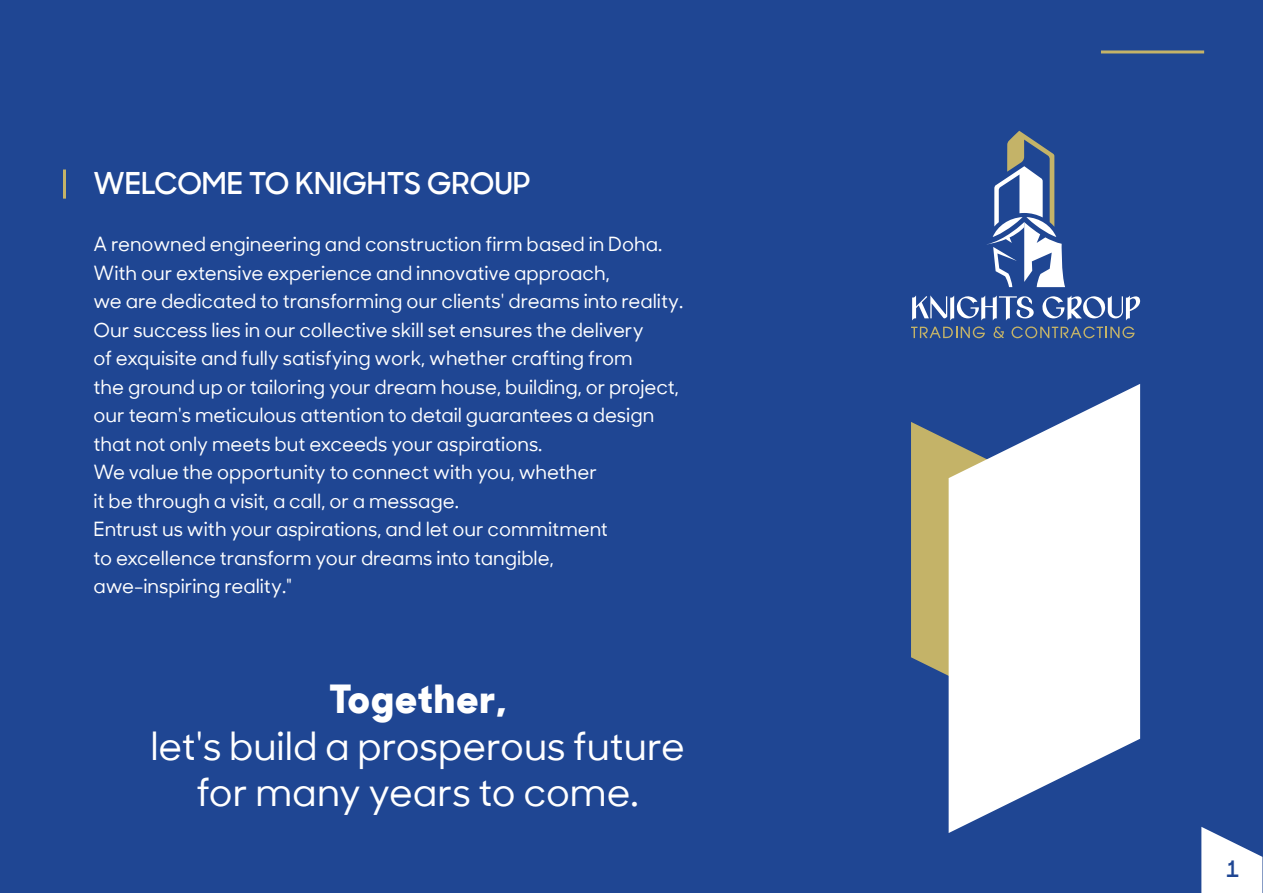
<style>
.page{position:relative;width:1263px;height:893px;background:#fff}
.page>*{position:absolute;margin:0;border:0;box-sizing:border-box;transform-origin:0 0}
.t1{font:500 38.7px/46.5px "Sharp Sans Disp No 1";color:#fff;text-align:center}
.t2{font:700 expanded 38.7px "Sharp Sans Disp No 1";letter-spacing:.05em;color:#fff}
.t3{font:600 30px "Sharp Sans Disp No 1";color:#fff}
.t4{font:600 22.5px "Sharp Sans Disp No 1";color:#1f4693}
.t5{font:500 19.5px/28.5px "Sharp Sans Disp No 1";color:#fff}
</style>
<div class="page">
<div style="left:0;top:0;width:1262px;height:893px;background:#1f4693"></div>
<hr style="left:63px;top:169px;width:3px;height:30px;background:#c4b368">
<svg style="left:1201px;top:827px;width:61px;height:66px"></svg>
<svg style="left:911px;top:422px;width:38px;height:330px;fill:#c4b368"></svg>
<svg style="left:949px;top:384px;width:191px;height:449px;fill:#fff"></svg>
<svg style="left:987px;top:131px;width:78px;height:156px"></svg>
<svg style="left:912px;top:295px;width:122px;height:25px"></svg>
<svg style="left:1042px;top:295px;width:98px;height:25px"></svg>
<svg style="left:911px;top:326px;width:74px;height:12px"></svg>
<svg style="left:1011px;top:326px;width:123px;height:12px"></svg>
<svg style="left:993px;top:327px;width:11px;height:11px"></svg>
<hr style="left:1101px;top:50px;width:103px;height:3px;background:#c4b368">
<h2 class="t3" style="left:93px;top:160px;width:439px">WELCOME TO KNIGHTS GROUP</h2>
<p class="t5" style="left:93px;top:229px;width:591px">A renowned engineering and construction firm based in Doha.<br>With our extensive experience and innovative approach,<br>we are dedicated to transforming our clients' dreams into reality.<br>Our success lies in our collective skill set ensures the delivery<br>of exquisite and fully satisfying work, whether crafting from<br>the ground up or tailoring your dream house, building, or project, our team's meticulous attention to detail guarantees a design that not only meets but exceeds your aspirations.<br>We value the opportunity to connect with you, whether<br>it be through a visit, a call, or a message.<br>Entrust us with your aspirations, and let our commitment<br>to excellence transform your dreams into tangible, awe-inspiring reality."</p>
<h1 class="t2" style="left:329px;top:671px;width:178px">Together,</h1>
<h1 class="t1" style="left:150px;top:721px;width:536px">let's build a prosperous future for many years to come.</h1>
<p class="t4" style="left:1226px;top:852px;width:15px">1</p>
</div>
